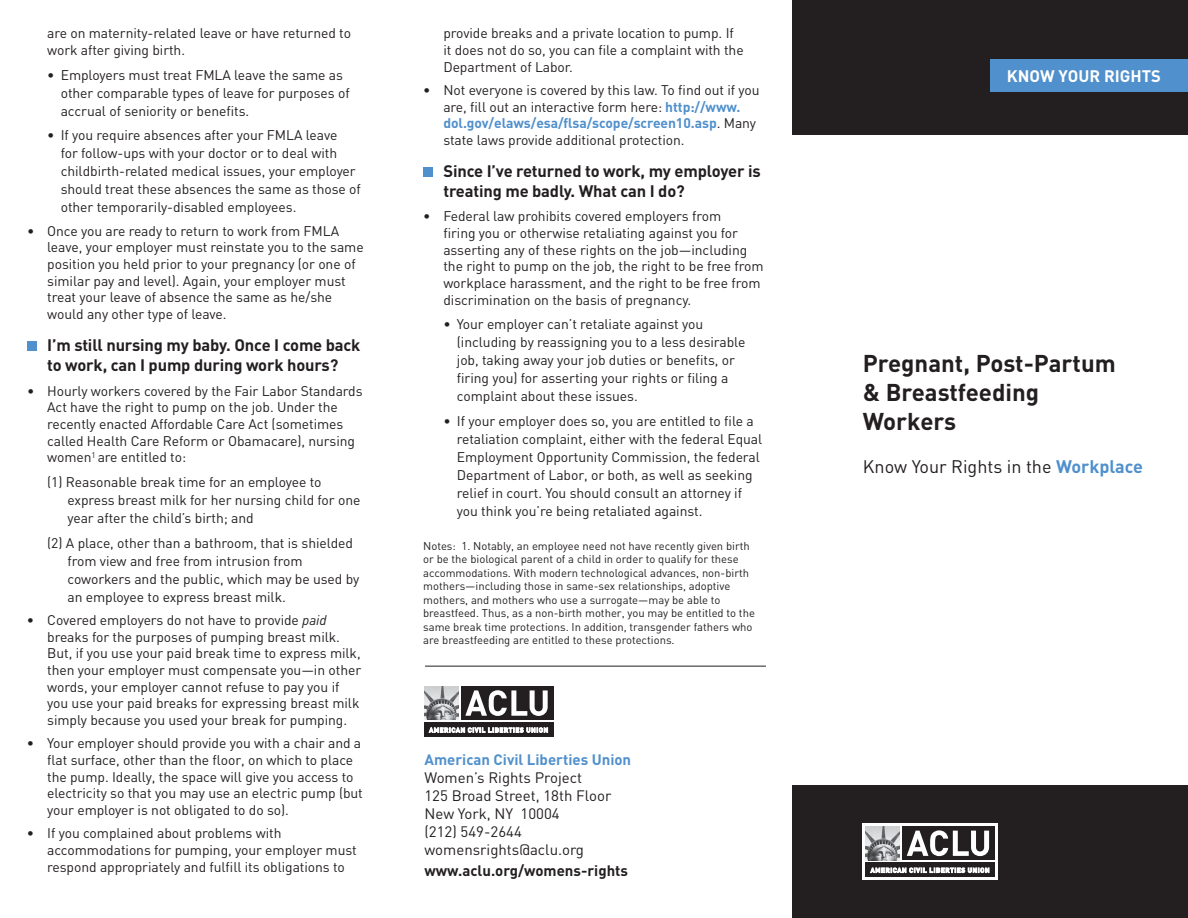
<style>
.page{position:relative;width:1188px;height:918px;background:#fff}
.page>*{position:absolute;margin:0;border:0;box-sizing:border-box;transform-origin:0 0}
.t1{font:700 24px/28.8px "DIN";color:#231f20}
.t2{font:18px "DIN";color:#231f20}
.t3{font:700 16.5px/19.8px "DIN";letter-spacing:-.01em;color:#231f20}
.t4{font:700 16.5px "DIN";color:#fff}
.t5{font:15px/18px "DIN";color:#231f20}
.t6{font:700 15px "DIN";color:#5090cc}
.t7{font:700 15px "DIN";color:#231f20}
.t8{font:13.8px/16.6px "DIN";letter-spacing:-.005em;color:#231f20}
.t9{font:11.25px/13.5px "DIN";color:#231f20}
.s1{font-style:italic}
.s2{font-weight:700;color:#5090cc}
</style>
<div class="page">
<div style="left:423px;top:168px;width:9px;height:9px;background:#5090cc"></div>
<div style="left:792px;top:0;width:396px;height:135px;background:#231f20"></div>
<div style="left:990px;top:59px;width:198px;height:33px;background:#5090cc"></div>
<div style="left:792px;top:785px;width:396px;height:133px;background:#231f20"></div>
<svg style="left:863px;top:824px;width:135px;height:56px"></svg>
<div style="left:902px;top:826px;width:93px;height:34px;background:#231f20"></div>
<svg style="left:907px;top:830px;width:82px;height:26px"></svg>
<svg style="left:866px;top:863px;width:129px;height:14px"></svg>
<svg style="left:870px;top:868px;width:119px;height:5px"></svg>
<img style="left:866px;top:826px;width:33px;height:34px">
<div style="left:461px;top:686px;width:93px;height:34px;background:#231f20"></div>
<svg style="left:465px;top:690px;width:83px;height:26px"></svg>
<div style="left:424px;top:723px;width:130px;height:14px;background:#231f20"></div>
<svg style="left:429px;top:728px;width:119px;height:5px"></svg>
<img style="left:424px;top:686px;width:34px;height:34px">
<hr style="left:425px;top:666px;width:341px;height:1px;background:#231f20">
<div style="left:27px;top:342px;width:9px;height:9px;background:#5090cc"></div>
<p class="t8" style="left:47px;top:25px;width:305px">are on maternity-related leave or have returned to work after giving birth.</p>
<p class="t8" style="left:61px;top:65px;width:291px;line-height:18px;text-indent:-14px">• Employers must treat FMLA leave the same as other comparable types of leave for purposes of accrual of seniority or benefits.</p>
<p class="t8" style="left:61px;top:126px;width:302px;line-height:18px;text-indent:-14px">• If you require absences after your FMLA leave<br>for follow-ups with your doctor or to deal with childbirth-related medical issues, your employer should treat these absences the same as those of other temporarily-disabled employees.</p>
<p class="t8" style="left:47px;top:222px;width:318px;text-indent:-20px">• Once you are ready to return to work from FMLA leave, your employer must reinstate you to the same position you held prior to your pregnancy (or one of similar pay and level). Again, your employer must treat your leave of absence the same as he/she would any other type of leave.</p>
<p class="t3" style="left:47px;top:334px;width:315px">I’m still nursing my baby. Once I come back to work, can I pump during work hours?</p>
<p class="t8" style="left:47px;top:382px;width:317px;text-indent:-20px">• Hourly workers covered by the Fair Labor Standards Act have the right to pump on the job. Under the recently enacted Affordable Care Act (sometimes called Health Care Reform or Obamacare), nursing women<sup>1</sup> are entitled to:</p>
<p class="t8" style="left:67px;top:473px;width:294px;line-height:18px;text-indent:-20px">(1) Reasonable break time for an employee to express breast milk for her nursing child for one year after the child’s birth; and</p>
<p class="t8" style="left:67px;top:533px;width:294px;line-height:18px;text-indent:-20px">(2) A place, other than a bathroom, that is shielded from view and free from intrusion from coworkers and the public, which may be used by an employee to express breast milk.</p>
<p class="t8" style="left:47px;top:612px;width:315px;text-indent:-20px">• Covered employers do not have to provide <span class="s1">paid </span>breaks for the purposes of pumping breast milk.<br>But, if you use your paid break time to express milk, then your employer must compensate you—in other words, your employer cannot refuse to pay you if you use your paid breaks for expressing breast milk simply because you used your break for pumping.</p>
<p class="t8" style="left:47px;top:735px;width:317px;text-indent:-20px">• Your employer should provide you with a chair and a flat surface, other than the floor, on which to place the pump. Ideally, the space will give you access to electricity so that you may use an electric pump (but your employer is not obligated to do so).</p>
<p class="t8" style="left:47px;top:825px;width:311px;text-indent:-20px">• If you complained about problems with accommodations for pumping, your employer must respond appropriately and fulfill its obligations to</p>
<p class="t8" style="left:443px;top:25px;width:302px">provide breaks and a private location to pump. If it does not do so, you can file a complaint with the<br>Department of Labor.</p>
<p class="t8" style="left:443px;top:81px;width:318px;text-indent:-20px">• Not everyone is covered by this law. To find out if you are, fill out an interactive form here: <span class="s2">http://www. dol.gov/elaws/esa/flsa/scope/screen10.asp</span>. Many state laws provide additional protection.</p>
<p class="t3" style="left:443px;top:160px;width:319px">Since I’ve returned to work, my employer is treating me badly. What can I do?</p>
<p class="t8" style="left:443px;top:208px;width:322px;text-indent:-20px">• Federal law prohibits covered employers from<br>firing you or otherwise retaliating against you for asserting any of these rights on the job—including the right to pump on the job, the right to be free from workplace harassment, and the right to be free from discrimination on the basis of pregnancy.</p>
<p class="t8" style="left:457px;top:315px;width:290px;line-height:18px;text-indent:-14px">• Your employer can’t retaliate against you (including by reassigning you to a less desirable job, taking away your job duties or benefits, or firing you) for asserting your rights or filing a complaint about these issues.</p>
<p class="t8" style="left:457px;top:412px;width:307px;line-height:18px;text-indent:-14px">• If your employer does so, you are entitled to file a retaliation complaint, either with the federal Equal Employment Opportunity Commission, the federal Department of Labor, or both, as well as seeking relief in court. You should consult an attorney if you think you’re being retaliated against.</p>
<p class="t9" style="left:423px;top:539px;width:333px">Notes: 1. Notably, an employee need not have recently given birth or be the biological parent of a child in order to qualify for these accommodations. With modern technological advances, non-birth mothers—including those in same-sex relationships, adoptive mothers, and mothers who use a surrogate—may be able to breastfeed. Thus, as a non-birth mother, you may be entitled to the same break time protections. In addition, transgender fathers who are breastfeeding are entitled to these protections.</p>
<p class="t6" style="left:424px;top:749px;width:208px">American Civil Liberties Union</p>
<p class="t5" style="left:424px;top:768px;width:188px">Women’s Rights Project<br>125 Broad Street, 18th Floor<br>New York, NY 10004<br>(212) 549-2644 womensrights@aclu.org</p>
<p class="t7" style="left:424px;top:861px;width:205px">www.aclu.org/womens-rights</p>
<p class="t4" style="left:1007px;top:65px;width:156px">KNOW YOUR RIGHTS</p>
<h1 class="t1" style="left:863px;top:348px;width:254px">Pregnant, Post-Partum &amp; Breastfeeding<br>Workers</h1>
<h2 class="t2" style="left:863px;top:455px;width:282px">Know Your Rights in the <span class="s2">Workplace</span></h2>
</div>
